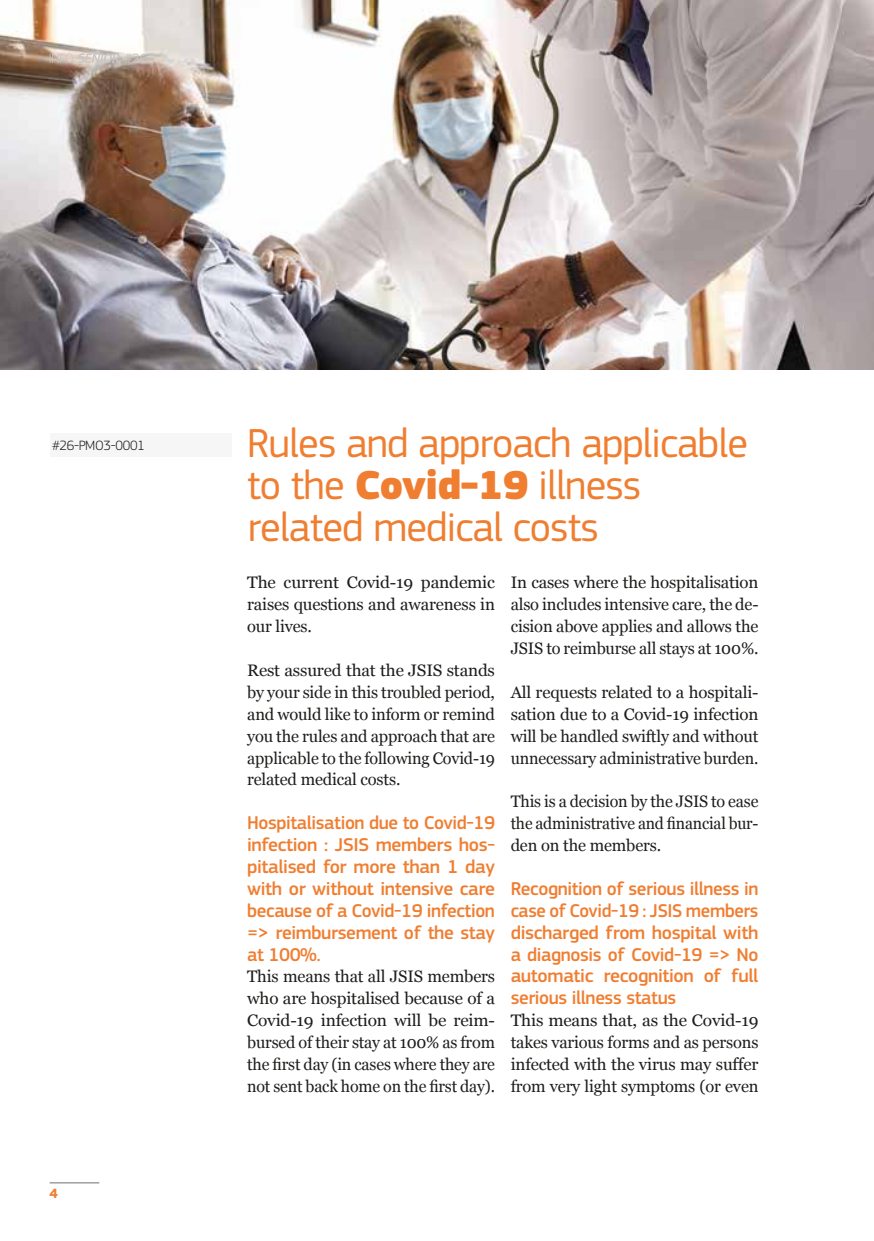
<style>
.page{position:relative;width:874px;height:1241px;background:#fff}
.page>*{position:absolute;margin:0;border:0;box-sizing:border-box;transform-origin:0 0}
.t1{font:42px/42px "EC Square Sans Pro";letter-spacing:-.02em;color:#f07e31}
.t2{font:500 19.25px/21.9px "EC Square Sans Pro";letter-spacing:-.02em;color:#f07e31;text-align:justify}
.t3{font:16.62px/21.9px "Georgia";letter-spacing:-.01em;color:#1d1d1b;text-align:justify}
.t4{font:16.62px/21.9px "Georgia";letter-spacing:-.01em;color:#1d1d1b;text-align:justify;scale:1.04 1}
.t5{font:300 14px "EC Square Sans Pro";letter-spacing:-.02em;color:#1d1d1b}
.t6{font:14px "EC Square Sans Pro";color:#c6c6c6}
.t7{font:700 14px "EC Square Sans Pro";color:#f07e31}
.s1{font-family:"EC Square Sans Pro Extra";font-weight:900}
</style>
<div class="page">
<img style="left:0;top:0;width:873px;height:369px">
<div style="left:50px;top:433px;width:181px;height:24px;background:#f6f6f6"></div>
<hr style="left:50px;top:1182px;width:49px;height:1px;background:#706f6f">
<svg style="left:50px;top:53px;width:69px;height:10px"></svg>
<p class="t6" style="left:124px;top:50px;width:25px">#26</p>
<p class="t5" style="left:52px;top:437px;width:94px">#26-PMO3-0001</p>
<p class="t7" style="left:50px;top:1184px;width:10px">4</p>
<h1 class="t1" style="left:247px;top:422px;width:502px">Rules and approach applicable to the <span class="s1">Covid-19</span> illness related medical costs</h1>
<p class="t4" style="left:247px;top:571px;width:240px">The current Covid-19 pandemic raises questions and awareness in our lives.</p>
<p class="t3" style="left:247px;top:658px;width:249px">Rest assured that the JSIS stands by your side in this troubled period, and would like to inform or remind you the rules and approach that are applicable to the following Covid-19 related medical costs.</p>
<p class="t2" style="left:247px;top:812px;width:249px">Hospitalisation due to Covid-19 infection : JSIS members hos&shy;pitalised for more than 1 day with or without intensive care because of a Covid-19 infection =&gt; reimbursement of the stay at 100%.</p>
<p class="t3" style="left:247px;top:964px;width:249px">This means that all JSIS members who are hospitalised because of a Covid-19 infection will be reim&shy;bursed of their stay at 100% as from the first day (in cases where they are not sent back home on the first day).</p>
<p class="t3" style="left:510px;top:571px;width:249px">In cases where the hospitalisation also includes intensive care, the de&shy;cision above applies and allows the JSIS to reimburse all stays at 100%.</p>
<p class="t3" style="left:510px;top:680px;width:249px">All requests related to a hospitali&shy;sation due to a Covid-19 infection will be handled swiftly and without unnecessary administrative burden.</p>
<p class="t3" style="left:510px;top:789px;width:249px">This is a decision by the JSIS to ease the administrative and financial bur&shy;den on the members.</p>
<p class="t2" style="left:510px;top:877px;width:249px">Recognition of serious illness in case of Covid-19 : JSIS members discharged from hospital with a diagnosis of Covid-19 =&gt; No automatic recognition of full serious illness status</p>
<p class="t4" style="left:510px;top:1008px;width:240px">This means that, as the Covid-19 takes various forms and as persons infected with the virus may suffer from very light symptoms (or even</p>
</div>
